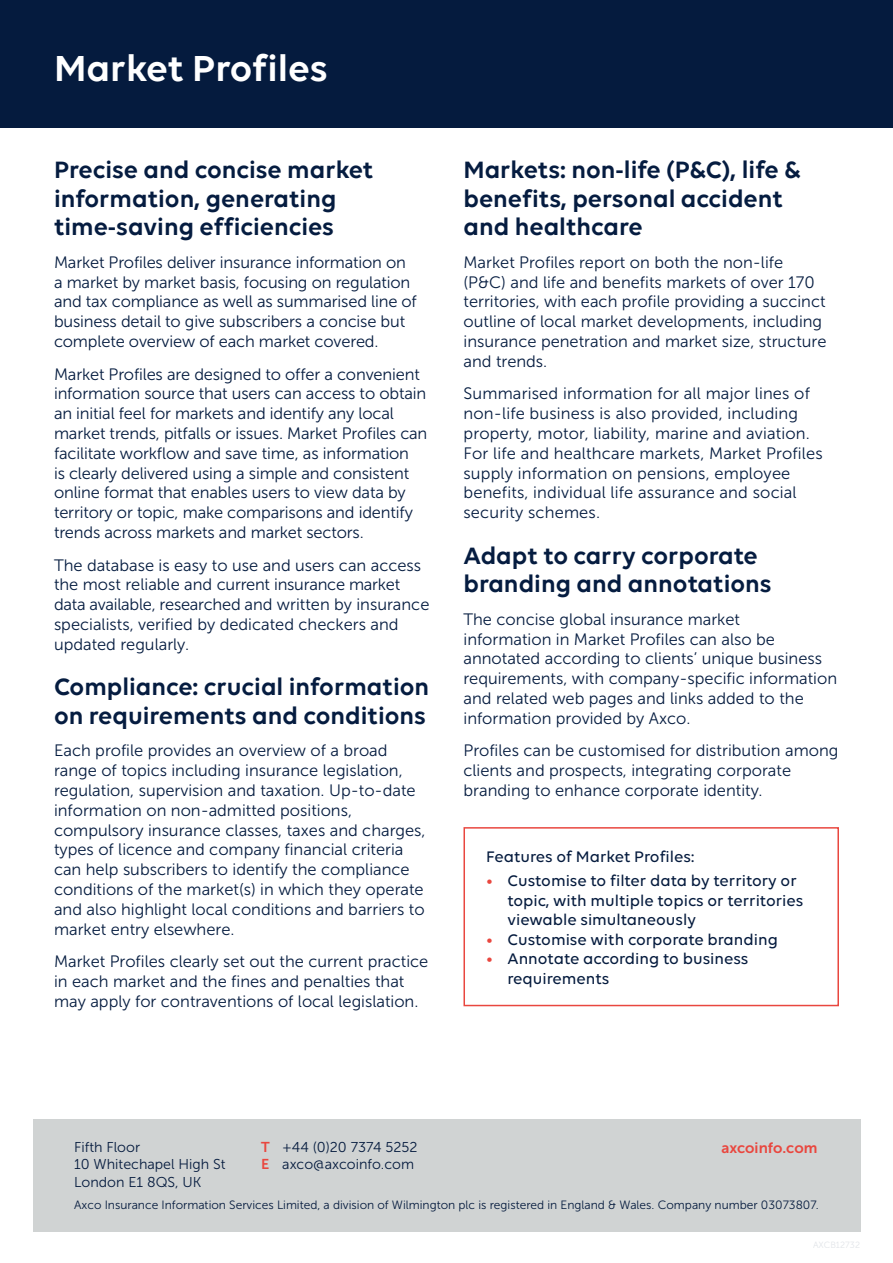
<style>
.page{position:relative;width:893px;height:1263px;background:#fff}
.page>*{position:absolute;margin:0;border:0;box-sizing:border-box;transform-origin:0 0}
.t1{font:600 39px "Volte";color:#fff}
.t2{font:600 25.5px/28.5px "Volte";color:#051c40}
.t3{font:16.5px/19.8px "Museo Sans 300";color:#051c40}
.t4{font:500 16.5px/19.5px "Volte";color:#051b3e}
.t5{font:15px "Museo Sans 700";color:#e9473f}
.t6{font:14.25px/17.2px "Museo Sans 300";color:#051b3e}
.t7{font:12px "Museo Sans 300";color:#051b3e}
.s1{font-size:17.25px;color:#e9473f}
.s2{font-family:"Museo Sans 700";color:#e9473f}
</style>
<div class="page">
<div style="left:0;top:0;width:893px;height:128px;background:#051b3e"></div>
<div style="left:463px;top:827px;width:376px;height:179px;border:2px solid #e9473f"></div>
<div style="left:33px;top:1119px;width:827px;height:112px;background:#d0d3d3"></div>
<h1 class="t1" style="left:54px;top:46px;width:275px">Market Profiles</h1>
<h2 class="t2" style="left:54px;top:155px;width:321px">Precise and concise market information, generating time-saving efficiencies</h2>
<p class="t3" style="left:54px;top:252px;width:364px">Market Profiles deliver insurance information on a market by market basis, focusing on regulation and tax compliance as well as summarised line of business detail to give subscribers a concise but complete overview of each market covered.</p>
<p class="t3" style="left:54px;top:364px;width:375px">Market Profiles are designed to offer a convenient information source that users can access to obtain an initial feel for markets and identify any local market trends, pitfalls or issues. Market Profiles can facilitate workflow and save time, as information<br>is clearly delivered using a simple and consistent online format that enables users to view data by territory or topic, make comparisons and identify trends across markets and market sectors.</p>
<p class="t3" style="left:54px;top:555px;width:377px">The database is easy to use and users can access the most reliable and current insurance market data available, researched and written by insurance specialists, verified by dedicated checkers and updated regularly.</p>
<h2 class="t2" style="left:54px;top:672px;width:377px">Compliance: crucial information on requirements and conditions</h2>
<p class="t3" style="left:54px;top:741px;width:373px">Each profile provides an overview of a broad range of topics including insurance legislation, regulation, supervision and taxation. Up-to-date information on non-admitted positions, compulsory insurance classes, taxes and charges, types of licence and company financial criteria can help subscribers to identify the compliance conditions of the market(s) in which they operate and also highlight local conditions and barriers to market entry elsewhere.</p>
<p class="t3" style="left:54px;top:952px;width:376px">Market Profiles clearly set out the current practice in each market and the fines and penalties that may apply for contraventions of local legislation.</p>
<h2 class="t2" style="left:463px;top:155px;width:339px">Markets: non-life (P&amp;C), life &amp; benefits, personal accident and healthcare</h2>
<p class="t3" style="left:463px;top:252px;width:364px">Market Profiles report on both the non-life (P&amp;C) and life and benefits markets of over 170 territories, with each profile providing a succinct outline of local market developments, including insurance penetration and market size, structure and trends.</p>
<p class="t3" style="left:463px;top:384px;width:361px">Summarised information for all major lines of non-life business is also provided, including property, motor, liability, marine and aviation.<br>For life and healthcare markets, Market Profiles supply information on pensions, employee benefits, individual life assurance and social security schemes.</p>
<h2 class="t2" style="left:463px;top:540px;width:310px">Adapt to carry corporate branding and annotations</h2>
<p class="t3" style="left:463px;top:609px;width:375px">The concise global insurance market<br>information in Market Profiles can also be annotated according to clients’ unique business requirements, with company-specific information and related web pages and links added to the information provided by Axco.</p>
<p class="t3" style="left:463px;top:741px;width:376px">Profiles can be customised for distribution among clients and prospects, integrating corporate branding to enhance corporate identity.</p>
<p class="t4" style="left:486px;top:847px;width:209px">Features of Market Profiles:</p>
<p class="t4" style="left:507px;top:870px;width:297px;text-indent:-21px"><span class="s1">•</span> Customise to filter data by territory or topic, with multiple topics or territories viewable simultaneously</p>
<p class="t4" style="left:486px;top:929px;width:293px"><span class="s1">•</span> Customise with corporate branding</p>
<p class="t4" style="left:507px;top:948px;width:242px;text-indent:-21px"><span class="s1">•</span> Annotate according to business requirements</p>
<p class="t6" style="left:74px;top:1139px;width:153px">Fifth Floor<br>10 Whitechapel High St<br>London E1 8QS, UK</p>
<p class="t6" style="left:261px;top:1139px;width:158px"><span class="s2">T</span> +44 (0)20 7374 5252<br><span class="s2">E</span> axco@axcoinfo.com</p>
<p class="t5" style="left:721px;top:1139px;width:98px">axcoinfo.com</p>
<p class="t7" style="left:74px;top:1198px;width:746px">Axco Insurance Information Services Limited, a division of Wilmington plc is registered in England &amp; Wales. Company number 03073807.</p>
</div>
